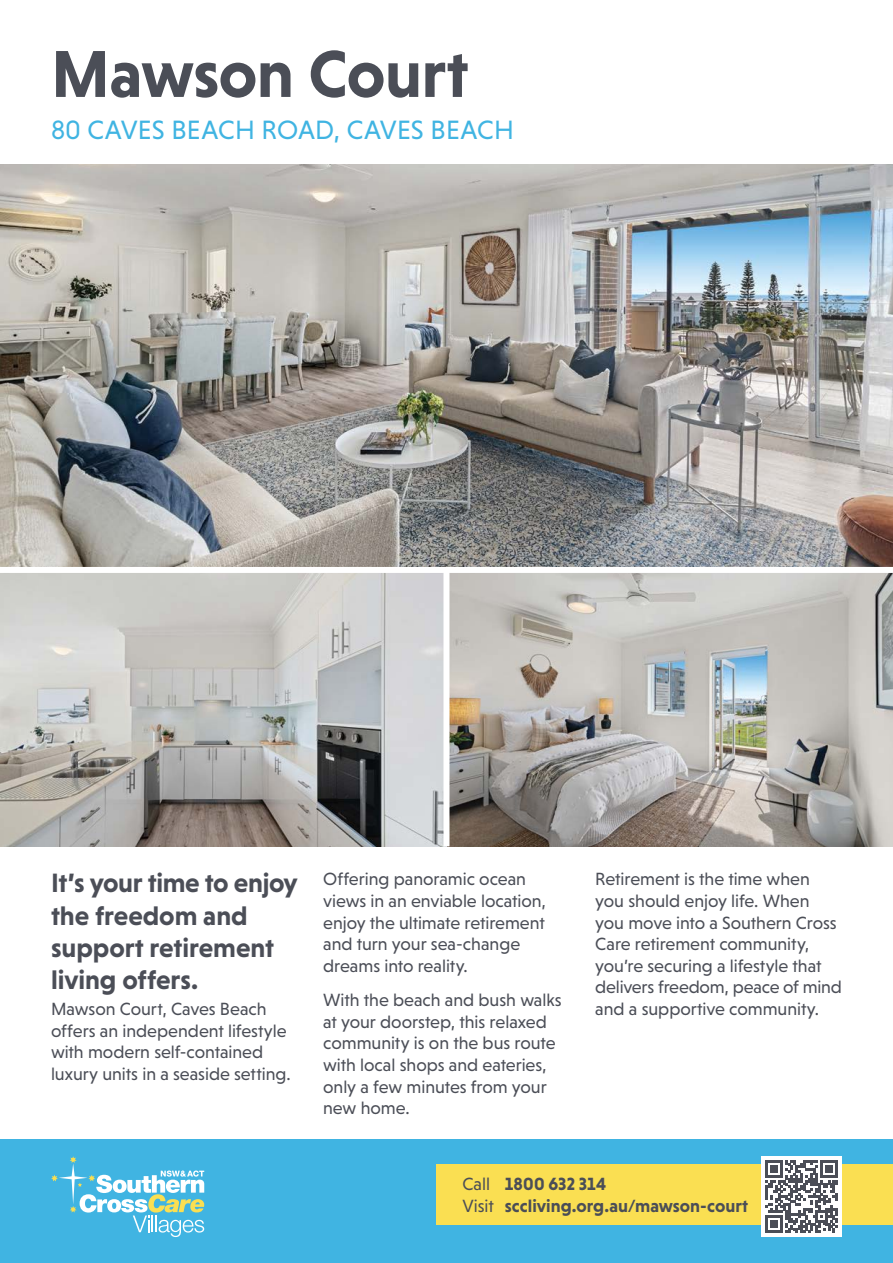
<style>
.page{position:relative;width:893px;height:1263px;background:#fff}
.page>*{position:absolute;margin:0;border:0;box-sizing:border-box;transform-origin:0 0}
.t1{font:700 67.5px "Niveau Grotesk";letter-spacing:-.01em;color:#4b4e57}
.t2{font:700 27px/32.4px "Niveau Grotesk";letter-spacing:-.005em;color:#4b4e57}
.t3{font:27px "Niveau Grotesk";letter-spacing:.005em;color:#40b4e2}
.t4{font:18px/21.6px "Niveau Grotesk";letter-spacing:-.005em;color:#4b4e57}
.t5{font:700 18px/22.2px "Niveau Grotesk";color:#4b4e57}
.s1{font-weight:400}
</style>
<div class="page">
<div style="left:0;top:1140px;width:893px;height:123px;background:#40b4e2"></div>
<div style="left:437px;top:1165px;width:456px;height:60px;background:#fadf52"></div>
<svg style="left:51px;top:1156px;width:153px;height:81px"></svg>
<div style="left:761px;top:1156px;width:81px;height:81px;background:#fff"></div>
<svg style="left:765px;top:1160px;width:73px;height:73px"></svg>
<img style="left:0;top:164px;width:893px;height:682px">
<div style="left:0;top:567px;width:893px;height:6px;background:#fff"></div>
<div style="left:443px;top:570px;width:6px;height:276px;background:#fff"></div>
<h1 class="t1" style="left:51px;top:35px;width:419px">Mawson Court</h1>
<h2 class="t3" style="left:51px;top:114px;width:465px">80 CAVES BEACH ROAD, CAVES BEACH</h2>
<h2 class="t2" style="left:51px;top:866px;width:248px">It’s your time to enjoy the freedom and support retirement living offers.</h2>
<p class="t4" style="left:51px;top:998px;width:241px">Mawson Court, Caves Beach offers an independent lifestyle with modern self-contained luxury units in a seaside setting.</p>
<p class="t4" style="left:323px;top:868px;width:224px">Offering panoramic ocean views in an enviable location, enjoy the ultimate retirement and turn your sea-change dreams into reality.</p>
<p class="t4" style="left:323px;top:989px;width:240px">With the beach and bush walks at your doorstep, this relaxed community is on the bus route with local shops and eateries, only a few minutes from your new home.</p>
<p class="t4" style="left:595px;top:868px;width:248px">Retirement is the time when you should enjoy life. When you move into a Southern Cross<br>Care retirement community, you’re securing a lifestyle that delivers freedom, peace of mind and a supportive community.</p>
<p class="t5" style="left:462px;top:1172px;width:287px"><span class="s1">Call</span> 1800 632 314<br><span class="s1">Visit</span> sccliving.org.au/mawson-court</p>
</div>
